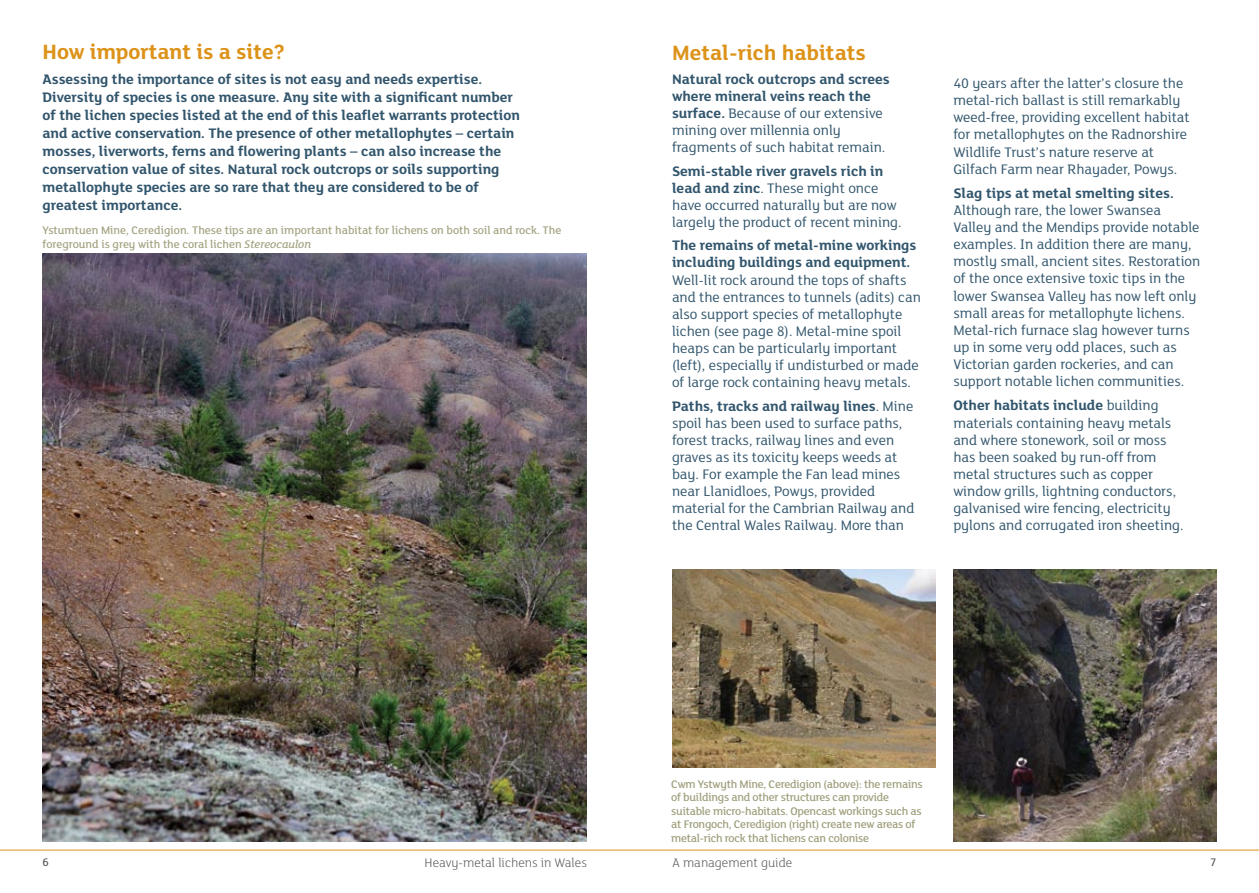
<style>
.page{position:relative;width:1259px;height:893px;background:#fff}
.page>*{position:absolute;margin:0;border:0;box-sizing:border-box;transform-origin:0 0}
.t1{font:700 22.5px "FS Lola";color:#dd931a}
.t2{font:15px/17.1px "FS Lola";color:#32566d}
.t3{font:700 15px/18px "FS Lola";color:#32566d}
.t4{font:300 13.5px "FS Lola";color:#58595b}
.t5{font:500 12px/13.5px "FS Lola";letter-spacing:-.02em;color:#9e9d7a}
.t6{font:500 12px/13.5px "FS Lola";color:#a3a280}
.t7{font:500 12px "FS Lola";color:#58595b}
.s1{font-style:italic}
.s2{font-weight:700}
</style>
<div class="page">
<img style="left:43px;top:254px;width:544px;height:588px">
<hr style="left:0;top:850px;width:1259px;height:1px;background:#dd931a">
<img style="left:953px;top:570px;width:263px;height:272px">
<img style="left:672px;top:570px;width:263px;height:197px">
<h1 class="t1" style="left:43px;top:36px;width:244px">How important is a site?</h1>
<p class="t3" style="left:43px;top:69px;width:479px">Assessing the importance of sites is not easy and needs expertise.<br>Diversity of species is one measure. Any site with a significant number of the lichen species listed at the end of this leaflet warrants protection and active conservation. The presence of other metallophytes – certain mosses, liverworts, ferns and flowering plants – can also increase the conservation value of sites. Natural rock outcrops or soils supporting metallophyte species are so rare that they are considered to be of greatest importance.</p>
<p class="t6" style="left:43px;top:223px;width:520px">Ystumtuen Mine, Ceredigion. These tips are an important habitat for lichens on both soil and rock. The foreground is grey with the coral lichen <span class="s1">Stereocaulon</span></p>
<h1 class="t1" style="left:672px;top:37px;width:195px">Metal-rich habitats</h1>
<p class="t2" style="left:672px;top:70px;width:219px"><span class="s2">Natural rock outcrops and screes where mineral veins reach the surface.</span> Because of our extensive mining over millennia only fragments of such habitat remain.</p>
<p class="t2" style="left:672px;top:162px;width:231px"><span class="s2">Semi-stable river gravels rich in lead and zinc</span>. These might once have occurred naturally but are now largely the product of recent mining.</p>
<p class="t3" style="left:672px;top:236px;width:246px;line-height:17.1px">The remains of metal-mine workings including buildings and equipment.</p>
<p class="t2" style="left:672px;top:271px;width:250px">Well-lit rock around the tops of shafts and the entrances to tunnels (adits) can also support species of metallophyte lichen (see page 8). Metal-mine spoil heaps can be particularly important (left), especially if undisturbed or made of large rock containing heavy metals.</p>
<p class="t2" style="left:672px;top:397px;width:244px"><span class="s2">Paths, tracks and railway lines</span>. Mine spoil has been used to surface paths, forest tracks, railway lines and even graves as its toxicity keeps weeds at bay. For example the Fan lead mines near Llanidloes, Powys, provided material for the Cambrian Railway and the Central Wales Railway. More than</p>
<p class="t2" style="left:953px;top:74px;width:238px">40 years after the latter’s closure the metal-rich ballast is still remarkably weed-free, providing excellent habitat for metallophytes on the Radnorshire Wildlife Trust’s nature reserve at Gilfach Farm near Rhayader, Powys.</p>
<p class="t3" style="left:953px;top:183px;width:222px">Slag tips at metal smelting sites.</p>
<p class="t2" style="left:953px;top:201px;width:248px">Although rare, the lower Swansea Valley and the Mendips provide notable examples. In addition there are many, mostly small, ancient sites. Restoration of the once extensive toxic tips in the lower Swansea Valley has now left only small areas for metallophyte lichens.<br>Metal-rich furnace slag however turns up in some very odd places, such as Victorian garden rockeries, and can support notable lichen communities.</p>
<p class="t2" style="left:953px;top:396px;width:232px"><span class="s2">Other habitats include</span> building materials containing heavy metals and where stonework, soil or moss has been soaked by run-off from metal structures such as copper window grills, lightning conductors, galvanised wire fencing, electricity pylons and corrugated iron sheeting.</p>
<p class="t5" style="left:671px;top:777px;width:253px">Cwm Ystwyth Mine, Ceredigion (above): the remains of buildings and other structures can provide suitable micro-habitats. Opencast workings such as at Frongoch, Ceredigion (right) create new areas of metal-rich rock that lichens can colonise</p>
<p class="t7" style="left:43px;top:854px;width:8px">6</p>
<p class="t4" style="left:424px;top:854px;width:164px">Heavy-metal lichens in Wales</p>
<p class="t4" style="left:672px;top:854px;width:122px">A management guide</p>
<p class="t7" style="left:1210px;top:854px;width:8px">7</p>
</div>
